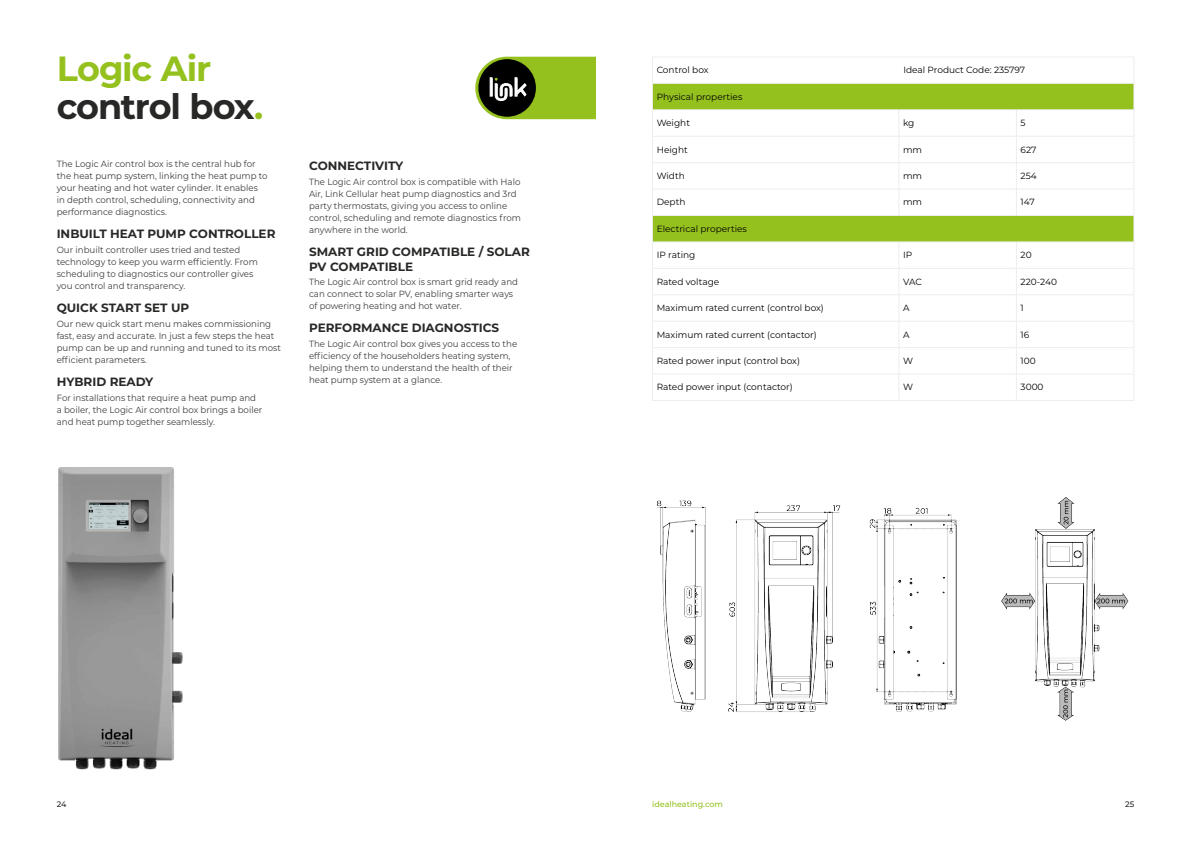
<style>
.page{position:relative;width:1191px;height:842px;background:#fff}
.page>*{position:absolute;margin:0;border:0;box-sizing:border-box;transform-origin:0 0}
.t1{font:700 35px/38px "Montserrat";letter-spacing:-.035em;color:#282827}
.t2{font:700 12px/14.4px "Montserrat";color:#282827}
.t3{font:9px/12px "Montserrat";color:#3c3c3b;scale:.96 1}
.t4{font:9px "Montserrat";color:#000}
.t5{font:500 8px "Montserrat";color:#95c11f}
.t6{font:500 8px "Montserrat";color:#282827}
.s1{color:#95c11f}
</style>
<div class="page">
<img style="left:58px;top:467px;width:125px;height:303px">
<svg style="left:653px;top:84px;width:480px;height:158px"></svg>
<hr style="left:652px;top:83px;width:247px;height:1px;background:#eee">
<hr style="left:899px;top:83px;width:117px;height:1px;background:#eee">
<hr style="left:1016px;top:83px;width:117px;height:1px;background:#eee">
<hr style="left:1016px;top:374px;width:117px;height:1px;background:#eee">
<hr style="left:1016px;top:400px;width:118px;height:1px;background:#eee">
<hr style="left:652px;top:189px;width:247px;height:1px;background:#ededed">
<hr style="left:899px;top:189px;width:117px;height:1px;background:#ededed">
<hr style="left:652px;top:215px;width:247px;height:1px;background:#ededed">
<hr style="left:899px;top:215px;width:117px;height:1px;background:#ededed">
<hr style="left:652px;top:242px;width:247px;height:1px;background:#ededed">
<hr style="left:899px;top:242px;width:117px;height:1px;background:#ededed">
<hr style="left:652px;top:268px;width:247px;height:1px;background:#ededed">
<hr style="left:899px;top:268px;width:117px;height:1px;background:#ededed">
<hr style="left:652px;top:295px;width:247px;height:1px;background:#ededed">
<hr style="left:899px;top:295px;width:117px;height:1px;background:#ededed">
<hr style="left:652px;top:321px;width:247px;height:1px;background:#ededed">
<hr style="left:899px;top:321px;width:117px;height:1px;background:#ededed">
<hr style="left:652px;top:347px;width:247px;height:1px;background:#ededed">
<hr style="left:899px;top:347px;width:117px;height:1px;background:#ededed">
<hr style="left:652px;top:374px;width:247px;height:1px;background:#ededed">
<hr style="left:899px;top:374px;width:117px;height:1px;background:#ededed">
<svg style="left:898px;top:243px;width:1px;height:157px"></svg>
<svg style="left:1016px;top:243px;width:1px;height:157px"></svg>
<hr style="left:652px;top:400px;width:247px;height:1px;background:#ededed">
<hr style="left:899px;top:400px;width:117px;height:1px;background:#ededed">
<hr style="left:652px;top:110px;width:247px;height:1px;background:#ededed">
<hr style="left:899px;top:110px;width:117px;height:1px;background:#ededed">
<hr style="left:1016px;top:110px;width:118px;height:1px;background:#ededed">
<hr style="left:652px;top:136px;width:247px;height:1px;background:#ededed">
<svg style="left:652px;top:58px;width:1px;height:342px"></svg>
<hr style="left:899px;top:136px;width:117px;height:1px;background:#ededed">
<svg style="left:898px;top:111px;width:1px;height:104px"></svg>
<hr style="left:1016px;top:136px;width:118px;height:1px;background:#ededed">
<svg style="left:1016px;top:111px;width:1px;height:104px"></svg>
<hr style="left:652px;top:162px;width:247px;height:1px;background:#ededed">
<hr style="left:899px;top:162px;width:117px;height:1px;background:#ededed">
<hr style="left:1016px;top:162px;width:118px;height:1px;background:#ededed">
<hr style="left:1016px;top:189px;width:118px;height:1px;background:#ededed">
<hr style="left:1016px;top:215px;width:118px;height:1px;background:#ededed">
<hr style="left:1016px;top:242px;width:118px;height:1px;background:#ededed">
<hr style="left:1016px;top:268px;width:118px;height:1px;background:#ededed">
<hr style="left:1016px;top:295px;width:118px;height:1px;background:#ededed">
<hr style="left:1016px;top:321px;width:118px;height:1px;background:#ededed">
<hr style="left:1016px;top:347px;width:118px;height:1px;background:#ededed">
<hr style="left:652px;top:57px;width:247px;height:1px;background:#eee">
<hr style="left:899px;top:57px;width:117px;height:1px;background:#eee">
<hr style="left:1016px;top:57px;width:118px;height:1px;background:#eee">
<svg style="left:1133px;top:82px;width:1px;height:318px"></svg>
<img style="left:656px;top:497px;width:473px;height:224px">
<svg style="left:475px;top:57px;width:120px;height:62px"></svg>
<h1 class="t1" style="left:57px;top:48px;width:208px"><span class="s1">Logic Air </span>control box<span class="s1">.</span></h1>
<p class="t3" style="left:57px;top:158px;width:221px">The Logic Air control box is the central hub for the heat pump system, linking the heat pump to your heating and hot water cylinder. It enables in depth control, scheduling, connectivity and performance diagnostics.</p>
<h2 class="t2" style="left:57px;top:226px;width:220px">INBUILT HEAT PUMP CONTROLLER</h2>
<p class="t3" style="left:57px;top:244px;width:211px">Our inbuilt controller uses tried and tested technology to keep you warm efficiently. From scheduling to diagnostics our controller gives you control and transparency.</p>
<h2 class="t2" style="left:57px;top:300px;width:134px">QUICK START SET UP</h2>
<p class="t3" style="left:57px;top:317px;width:235px">Our new quick start menu makes commissioning fast, easy and accurate. In just a few steps the heat pump can be up and running and tuned to its most efficient parameters.</p>
<h2 class="t2" style="left:57px;top:374px;width:98px">HYBRID READY</h2>
<p class="t3" style="left:57px;top:391px;width:216px">For installations that require a heat pump and a boiler, the Logic Air control box brings a boiler and heat pump together seamlessly.</p>
<h2 class="t2" style="left:309px;top:158px;width:96px">CONNECTIVITY</h2>
<p class="t3" style="left:309px;top:176px;width:222px">The Logic Air control box is compatible with Halo Air, Link Cellular heat pump diagnostics and 3rd party thermostats, giving you access to online control, scheduling and remote diagnostics from anywhere in the world.</p>
<h2 class="t2" style="left:309px;top:244px;width:222px">SMART GRID COMPATIBLE / SOLAR<br>PV COMPATIBLE</h2>
<p class="t3" style="left:309px;top:276px;width:219px">The Logic Air control box is smart grid ready and can connect to solar PV, enabling smarter ways of powering heating and hot water.</p>
<h2 class="t2" style="left:309px;top:320px;width:191px">PERFORMANCE DIAGNOSTICS</h2>
<p class="t3" style="left:309px;top:338px;width:218px">The Logic Air control box gives you access to the efficiency of the householders heating system, helping them to understand the health of their heat pump system at a glance.</p>
<p class="t4" style="left:903px;top:64px;width:123px">Ideal Product Code: 235797</p>
<p class="t4" style="left:656px;top:64px;width:53px">Control box</p>
<p class="t4" style="left:656px;top:90px;width:87px">Physical properties</p>
<p class="t4" style="left:656px;top:117px;width:35px">Weight</p>
<p class="t4" style="left:903px;top:117px;width:13px">kg</p>
<p class="t4" style="left:1020px;top:117px;width:7px">5</p>
<p class="t4" style="left:656px;top:143px;width:33px">Height</p>
<p class="t4" style="left:903px;top:143px;width:21px">mm</p>
<p class="t4" style="left:1020px;top:143px;width:17px">627</p>
<p class="t4" style="left:656px;top:170px;width:30px">Width</p>
<p class="t4" style="left:903px;top:170px;width:21px">mm</p>
<p class="t4" style="left:1020px;top:170px;width:18px">254</p>
<p class="t4" style="left:656px;top:196px;width:30px">Depth</p>
<p class="t4" style="left:903px;top:196px;width:21px">mm</p>
<p class="t4" style="left:1020px;top:196px;width:16px">147</p>
<p class="t4" style="left:656px;top:222px;width:92px">Electrical properties</p>
<p class="t4" style="left:656px;top:249px;width:40px">IP rating</p>
<p class="t4" style="left:903px;top:249px;width:11px">IP</p>
<p class="t4" style="left:1020px;top:249px;width:13px">20</p>
<p class="t4" style="left:656px;top:275px;width:64px">Rated voltage</p>
<p class="t4" style="left:903px;top:275px;width:20px">VAC</p>
<p class="t4" style="left:1020px;top:275px;width:38px">220-240</p>
<p class="t4" style="left:656px;top:302px;width:169px">Maximum rated current (control box)</p>
<p class="t4" style="left:903px;top:302px;width:8px">A</p>
<p class="t4" style="left:1020px;top:302px;width:5px">1</p>
<p class="t4" style="left:656px;top:328px;width:161px">Maximum rated current (contactor)</p>
<p class="t4" style="left:903px;top:328px;width:8px">A</p>
<p class="t4" style="left:1020px;top:328px;width:10px">16</p>
<p class="t4" style="left:656px;top:355px;width:145px">Rated power input (control box)</p>
<p class="t4" style="left:903px;top:355px;width:11px">W</p>
<p class="t4" style="left:1020px;top:355px;width:17px">100</p>
<p class="t4" style="left:656px;top:381px;width:138px">Rated power input (contactor)</p>
<p class="t4" style="left:903px;top:381px;width:11px">W</p>
<p class="t4" style="left:1020px;top:381px;width:24px">3000</p>
<p class="t6" style="left:57px;top:799px;width:11px">24</p>
<p class="t5" style="left:652px;top:799px;width:72px">idealheating.com</p>
<p class="t6" style="left:1125px;top:799px;width:11px">25</p>
</div>
